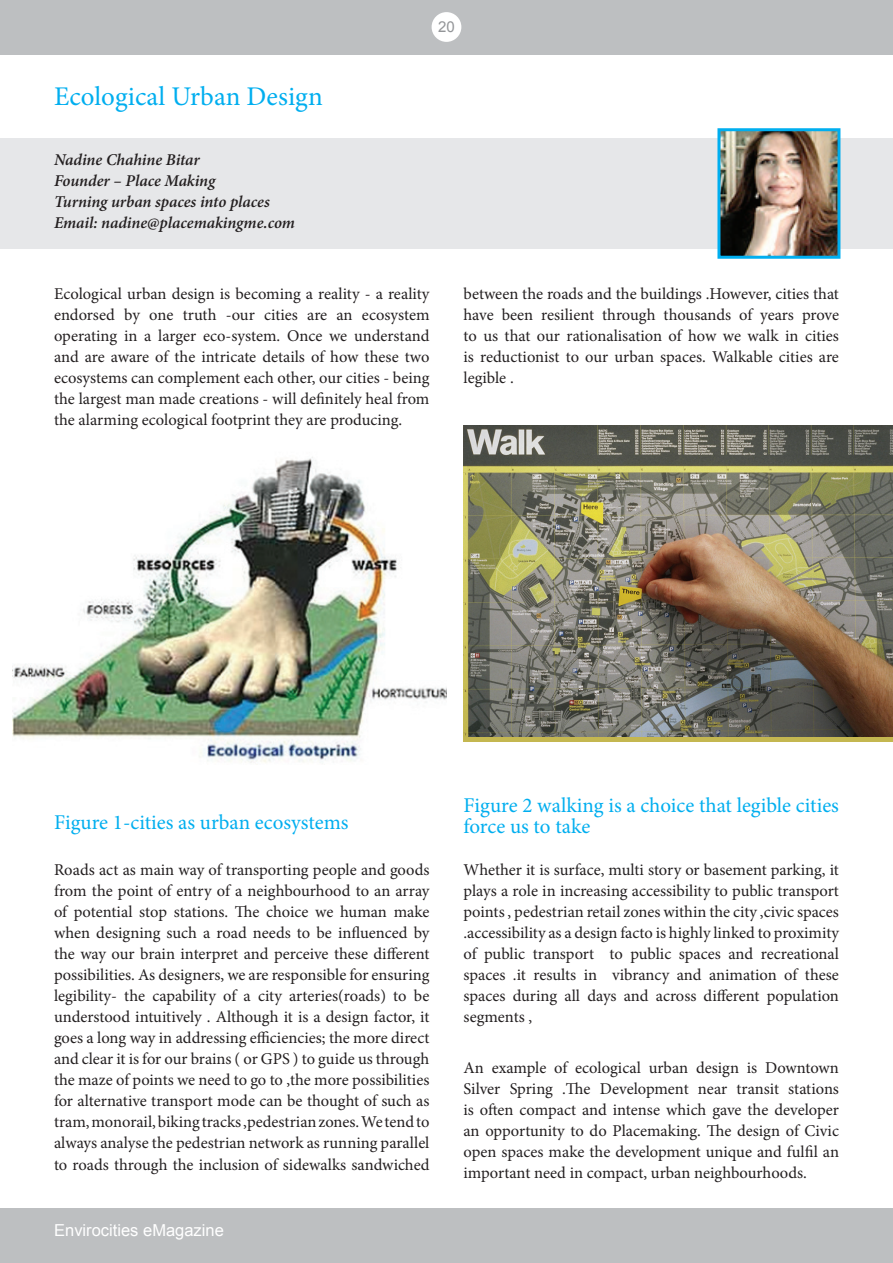
<style>
.page{position:relative;width:893px;height:1263px;background:#fff}
.page>*{position:absolute;margin:0;border:0;box-sizing:border-box;transform-origin:0 0}
.t1{font:27px "Minion Pro";color:#00aeef}
.t2{font:21px/21px "Minion Pro";color:#00aeef}
.t3{font:16.5px/21px "Minion Pro";color:#231f20;text-align:justify}
.t4{font:italic 600 16.5px/21px "Minion Pro";letter-spacing:-.005em;color:#231f20}
.t5{font:16.5px "Arial";color:#fff}
.t6{font:15px "Arial";color:#939598}
</style>
<div class="page">
<img style="left:12px;top:457px;width:434px;height:306px">
<div style="left:0;top:138px;width:893px;height:111px;background:#e6e7e9"></div>
<img style="left:721px;top:132px;width:115px;height:123px">
<div style="left:717px;top:128px;width:123px;height:131px;border:3px solid #00aeef"></div>
<img style="left:463px;top:425px;width:430px;height:311px">
<div style="left:0;top:1209px;width:893px;height:54px;background:#bdbfc1"></div>
<div style="left:0;top:0;width:893px;height:54px;background:#bdbfc1"></div>
<div style="left:432px;top:12px;width:29px;height:30px;background:#fff;border-radius:50%"></div>
<h1 class="t1" style="left:54px;top:78px;width:270px">Ecological Urban Design</h1>
<p class="t4" style="left:54px;top:149px;width:243px">Nadine Chahine Bitar<br>Founder – Place Making<br>Turning urban spaces into places<br>Email: nadine@placemakingme.com</p>
<p class="t6" style="left:438px;top:17px;width:18px">20</p>
<p class="t3" style="left:54px;top:283px;width:377px">Ecological urban design is becoming a reality - a reality endorsed by one truth -our cities are an ecosystem operating in a larger eco-system. Once we understand and are aware of the intricate details of how these two ecosystems can complement each other, our cities - being the largest man made creations - will definitely heal from the alarming ecological footprint they are producing.</p>
<p class="t3" style="left:463px;top:283px;width:377px">between the roads and the buildings .However, cities that have been resilient through thousands of years prove to us that our rationalisation of how we walk in cities is reductionist to our urban spaces. Walkable cities are legible .</p>
<p class="t2" style="left:54px;top:812px;width:296px">Figure 1-cities as urban ecosystems</p>
<p class="t3" style="left:54px;top:860px;width:377px">Roads act as main way of transporting people and goods from the point of entry of a neighbourhood to an array of potential stop stations. The choice we human make when designing such a road needs to be influenced by the way our brain interpret and perceive these different possibilities. As designers, we are responsible for ensuring legibility- the capability of a city arteries(roads) to be understood intuitively . Although it is a design factor, it goes a long way in addressing efficiencies; the more direct and clear it is for our brains ( or GPS ) to guide us through the maze of points we need to go to ,the more possibilities for alternative transport mode can be thought of such as tram, monorail, biking tracks ,pedestrian zones. We tend to always analyse the pedestrian network as running parallel to roads through the inclusion of sidewalks sandwiched</p>
<p class="t5" style="left:54px;top:1218px;width:171px">Envirocities eMagazine</p>
<p class="t2" style="left:463px;top:795px;width:377px">Figure 2 walking is a choice that legible cities force us to take</p>
<p class="t3" style="left:463px;top:860px;width:377px">Whether it is surface, multi story or basement parking, it plays a role in increasing accessibility to public transport points , pedestrian retail zones within the city ,civic spaces .accessibility as a design facto is highly linked to proximity of public transport to public spaces and recreational spaces .it results in vibrancy and animation of these spaces during all days and across different population segments ,</p>
<p class="t3" style="left:463px;top:1057px;width:377px">An example of ecological urban design is Downtown Silver Spring .The Development near transit stations is often compact and intense which gave the developer an opportunity to do Placemaking. The design of Civic open spaces make the development unique and fulfil an important need in compact, urban neighbourhoods.</p>
</div>
